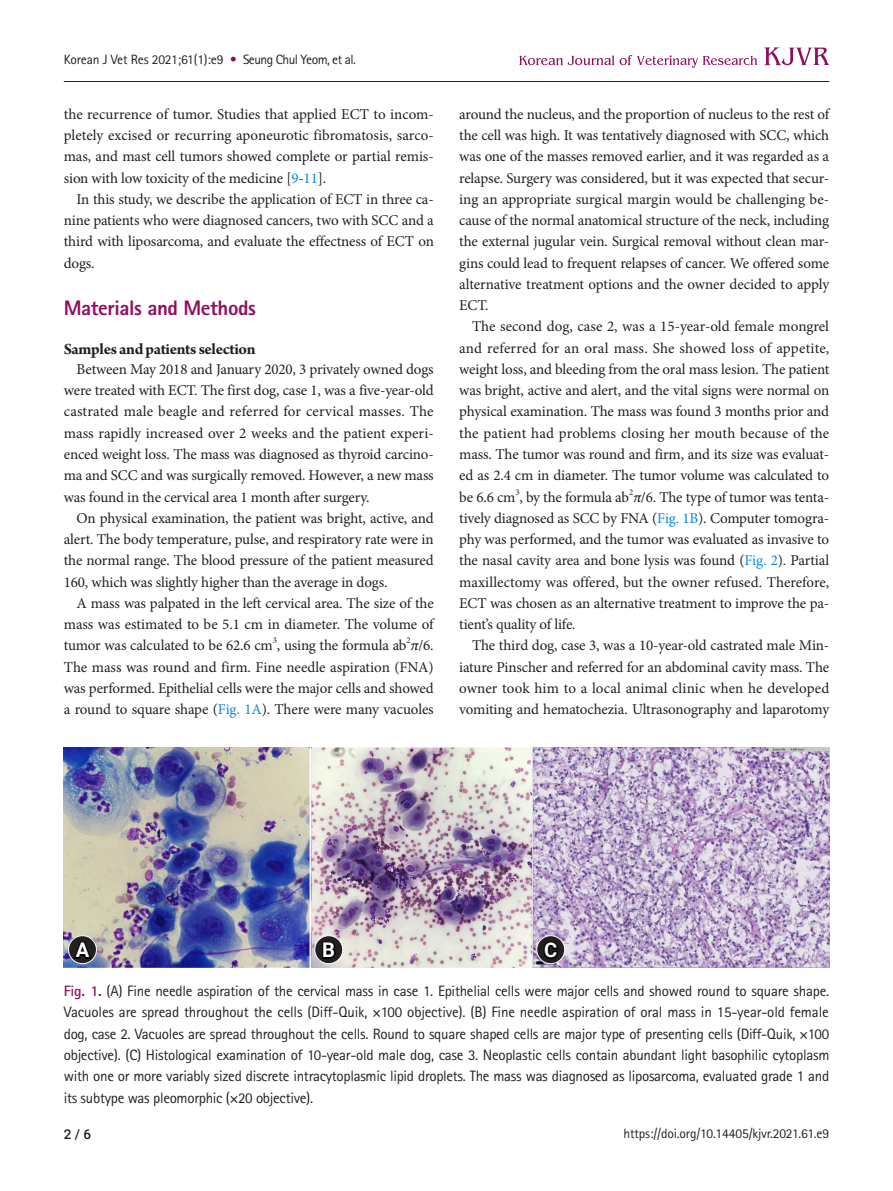
<style>
.page{position:relative;width:893px;height:1191px;background:#fff}
.page>*{position:absolute;margin:0;border:0;box-sizing:border-box;transform-origin:0 0}
.body-title-eng{font:800 21px "Rotis Sans Serif Std";letter-spacing:-.02em;color:#900e60}
.t1{font:700 20.25px "Roboto";color:#fff}
.body-sub-title_eng{font:700 16.5px "Arno Pro";letter-spacing:-.025em;color:#231f20}
.body_eng{font:15px/21.3px "Minion Pro";letter-spacing:-.01em;color:#231f20;text-align:justify}
.fig-caption{font:15px/21.3px "Rotis Sans Serif Std";letter-spacing:-.02em;color:#231f20;text-align:justify}
.t2{font:13.5px "Rotis Sans Serif Std";letter-spacing:-.04em;color:#231f20}
.t3{font:13.5px "Rotis Sans Serif Std";letter-spacing:-.01em;color:#231f20}
.t4{font:500 13.5px "Roboto";color:#231f20}
.body_eng-2{font:8.7px "Minion Pro";color:#231f20}
.s1{font-weight:300;color:#900e60}
.s2{color:#0b88de}
.s3{font-style:italic;color:#000}
.s4{font-weight:700;color:#900e60}
</style>
<div class="page">
<hr style="left:64px;top:81px;width:765px;height:1px;background:#231f20">
<svg style="left:764px;top:47px;width:65px;height:18px"></svg>
<svg style="left:519px;top:55px;width:238px;height:13px"></svg>
<img style="left:64px;top:747px;width:765px;height:221px">
<svg style="left:315px;top:935px;width:28px;height:28px"></svg>
<div style="left:314px;top:935px;width:29px;height:29px;border:1px solid #fff;border-radius:50%"></div>
<svg style="left:321px;top:939px;width:17px;height:21px"></svg>
<svg style="left:69px;top:935px;width:27px;height:28px"></svg>
<div style="left:68px;top:935px;width:29px;height:29px;border:1px solid #fff;border-radius:50%"></div>
<svg style="left:72px;top:940px;width:21px;height:21px"></svg>
<svg style="left:537px;top:935px;width:28px;height:28px"></svg>
<div style="left:536px;top:935px;width:29px;height:29px;border:1px solid #fff;border-radius:50%"></div>
<svg style="left:541px;top:939px;width:19px;height:22px"></svg>
<p class="t2" style="left:64px;top:51px;width:294px">Korean J Vet Res 2021;61(1):e9 <span class="s1">•</span> Seung Chul Yeom, et al.</p>
<p class="body_eng" style="left:64px;top:103px;width:371px">the recurrence of tumor. Studies that applied ECT to incom&shy;pletely excised or recurring aponeurotic fibromatosis, sarco&shy;mas, and mast cell tumors showed complete or partial remis&shy;sion with low toxicity of the medicine [<span class="s2">9</span>-<span class="s2">11</span>].</p>
<p class="body_eng" style="left:64px;top:188px;width:372px;text-indent:13px">In this study, we describe the application of ECT in three ca&shy;nine patients who were diagnosed cancers, two with SCC and a third with liposarcoma, and evaluate the effectness of ECT on dogs.</p>
<p class="body-title-eng" style="left:64px;top:295px;width:194px">Materials and Methods</p>
<p class="body-sub-title_eng" style="left:64px;top:339px;width:193px">Samples and patients selection</p>
<p class="body_eng" style="left:64px;top:358px;width:371px;text-indent:13px">Between May 2018 and January 2020, 3 privately owned dogs were treated with ECT. The first dog, case 1, was a five-year-old castrated male beagle and referred for cervical masses. The mass rapidly increased over 2 weeks and the patient experi&shy;enced weight loss. The mass was diagnosed as thyroid carcino&shy;ma and SCC and was surgically removed. However, a new mass was found in the cervical area 1 month after surgery.</p>
<p class="body_eng" style="left:64px;top:507px;width:371px;text-indent:13px">On physical examination, the patient was bright, active, and alert. The body temperature, pulse, and respiratory rate were in the normal range. The blood pressure of the patient measured 160, which was slightly higher than the average in dogs.</p>
<p class="body_eng" style="left:64px;top:592px;width:371px;text-indent:13px">A mass was palpated in the left cervical area. The size of the mass was estimated to be 5.1 cm in diameter. The volume of tumor was calculated to be 62.6 cm , using the formula ab <span class="s3">π</span>/6.</p>
<p class="body_eng-2" style="left:273px;top:635px;width:6px">3</p>
<p class="body_eng-2" style="left:406px;top:635px;width:6px">2</p>
<p class="body_eng" style="left:64px;top:656px;width:372px">The mass was round and firm. Fine needle aspiration (FNA) was performed. Epithelial cells were the major cells and showed a round to square shape (<span class="s2">Fig. 1A</span>). There were many vacuoles</p>
<p class="body_eng" style="left:459px;top:103px;width:371px">around the nucleus, and the proportion of nucleus to the rest of the cell was high. It was tentatively diagnosed with SCC, which was one of the masses removed earlier, and it was regarded as a relapse. Surgery was considered, but it was expected that secur&shy;ing an appropriate surgical margin would be challenging be&shy;cause of the normal anatomical structure of the neck, including the external jugular vein. Surgical removal without clean mar&shy;gins could lead to frequent relapses of cancer. We offered some alternative treatment options and the owner decided to apply ECT.</p>
<p class="body_eng" style="left:459px;top:316px;width:372px;text-indent:13px">The second dog, case 2, was a 15-year-old female mongrel and referred for an oral mass. She showed loss of appetite, weight loss, and bleeding from the oral mass lesion. The patient was bright, active and alert, and the vital signs were normal on physical examination. The mass was found 3 months prior and the patient had problems closing her mouth because of the mass. The tumor was round and firm, and its size was evaluat&shy;ed as 2.4 cm in diameter. The tumor volume was calculated to be 6.6 cm , by the formula ab <span class="s3">π</span>/6. The type of tumor was tenta-</p>
<p class="body_eng-2" style="left:515px;top:486px;width:6px">3</p>
<p class="body_eng-2" style="left:629px;top:486px;width:6px">2</p>
<p class="body_eng" style="left:459px;top:507px;width:372px">tively diagnosed as SCC by FNA (<span class="s2">Fig. 1B</span>). Computer tomogra&shy;phy was performed, and the tumor was evaluated as invasive to the nasal cavity area and bone lysis was found (<span class="s2">Fig. 2</span>). Partial maxillectomy was offered, but the owner refused. Therefore, ECT was chosen as an alternative treatment to improve the pa&shy;tient’s quality of life.</p>
<p class="body_eng" style="left:459px;top:635px;width:372px;text-indent:13px">The third dog, case 3, was a 10-year-old castrated male Min&shy;iature Pinscher and referred for an abdominal cavity mass. The owner took him to a local animal clinic when he developed vomiting and hematochezia. Ultrasonography and laparotomy</p>
<p class="t1" style="left:76px;top:936px;width:15px">A</p>
<p class="t1" style="left:322px;top:936px;width:14px">B</p>
<p class="t1" style="left:544px;top:936px;width:15px">C</p>
<p class="fig-caption" style="left:64px;top:980px;width:767px"><span class="s4">Fig. 1.</span> (A) Fine needle aspiration of the cervical mass in case 1. Epithelial cells were major cells and showed round to square shape.<br>Vacuoles are spread throughout the cells (Diff-Quik, ×100 objective). (B) Fine needle aspiration of oral mass in 15-year-old female dog, case 2. Vacuoles are spread throughout the cells. Round to square shaped cells are major type of presenting cells (Diff-Quik, ×100 objective). (C) Histological examination of 10-year-old male dog, case 3. Neoplastic cells contain abundant light basophilic cytoplasm with one or more variably sized discrete intracytoplasmic lipid droplets. The mass was diagnosed as liposarcoma, evaluated grade 1 and its subtype was pleomorphic (×20 objective).</p>
<p class="t4" style="left:64px;top:1124px;width:29px">2 / 6</p>
<p class="t3" style="left:623px;top:1125px;width:207px">https://doi.org/10.14405/kjvr.2021.61.e9</p>
</div>
